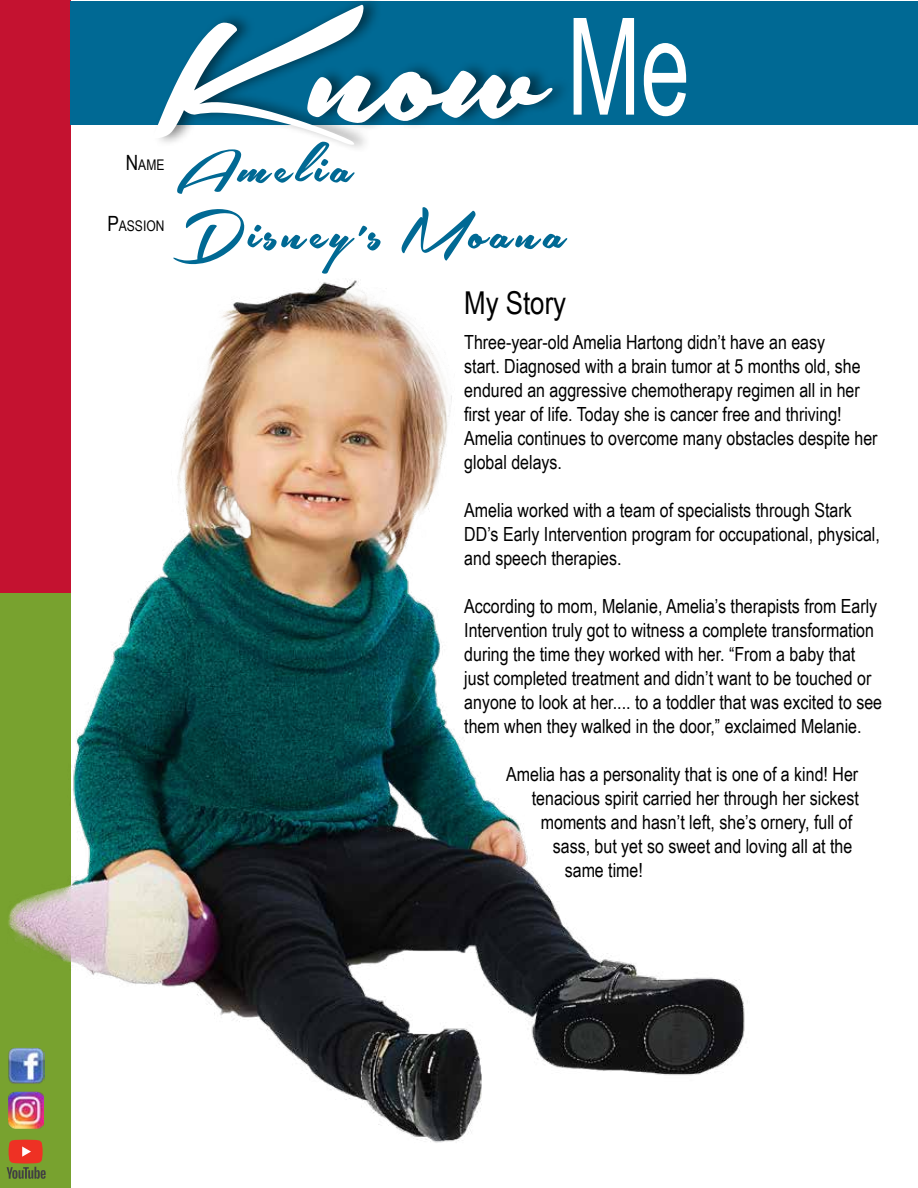
<style>
.page{position:relative;width:918px;height:1188px;background:#fff}
.page>*{position:absolute;margin:0;border:0;box-sizing:border-box;transform-origin:0 0}
.t1{font:240px "Southern Aire Personal Use Only";color:#fff}
.t2{font:135px "Arial Narrow";color:#fff;scale:.8 1}
.t3{font:72px/65.7px "Southern Aire Personal Use Only";letter-spacing:.06em;color:#006994}
.t4{font:31.5px "Arial Narrow";color:#000}
.t5{font:19.5px/24px "Arial Narrow";color:#000}
.t6{font:14.7px "Arial Narrow";color:#000}
.s1{font-size:21px}
</style>
<div class="page">
<div style="left:0;top:1px;width:70px;height:592px;background:#c41230"></div>
<div style="left:70px;top:1px;width:847px;height:123px;background:#006994"></div>
<svg style="left:7px;top:1177px;width:39px;height:2px"></svg>
<div style="left:152px;top:0;width:420px;height:153px;background:#000;opacity:.5"></div>
<img style="left:0;top:264px;width:745px;height:913px">
<h1 class="t1" style="left:148px;top:-56px;width:400px">Know</h1>
<h2 class="t2" style="left:567px;top:-32px;width:155px">Me</h2>
<h3 class="t3" style="left:173px;top:137px;width:394px">Amelia<br>Disney’s Moana</h3>
<p class="t6" style="left:126px;top:154px;width:40px"><span class="s1">N</span>AME</p>
<p class="t6" style="left:107px;top:215px;width:57px"><span class="s1">P</span>ASSION</p>
<h3 class="t4" style="left:464px;top:280px;width:103px">My Story</h3>
<p class="t5" style="left:464px;top:330px;width:415px">Three-year-old Amelia Hartong didn’t have an easy<br>start. Diagnosed with a brain tumor at 5 months old, she endured an aggressive chemotherapy regimen all in her first year of life. Today she is cancer free and thriving!<br>Amelia continues to overcome many obstacles despite her global delays.</p>
<p class="t5" style="left:464px;top:498px;width:417px">Amelia worked with a team of specialists through Stark<br>DD’s Early Intervention program for occupational, physical, and speech therapies.</p>
<p class="t5" style="left:464px;top:594px;width:419px">According to mom, Melanie, Amelia’s therapists from Early Intervention truly got to witness a complete transformation during the time they worked with her. “From a baby that just completed treatment and didn’t want to be touched or anyone to look at her.... to a toddler that was excited to see them when they walked in the door,” exclaimed Melanie.</p>
<p class="t5" style="left:506px;top:762px;width:353px">Amelia has a personality that is one of a kind! Her</p>
<p class="t5" style="left:532px;top:786px;width:329px">tenacious spirit carried her through her sickest</p>
<p class="t5" style="left:541px;top:810px;width:313px">moments and hasn’t left, she’s ornery, full of</p>
<p class="t5" style="left:553px;top:834px;width:301px">sass, but yet so sweet and loving all at the</p>
<p class="t5" style="left:565px;top:858px;width:80px">same time!</p>
</div>
